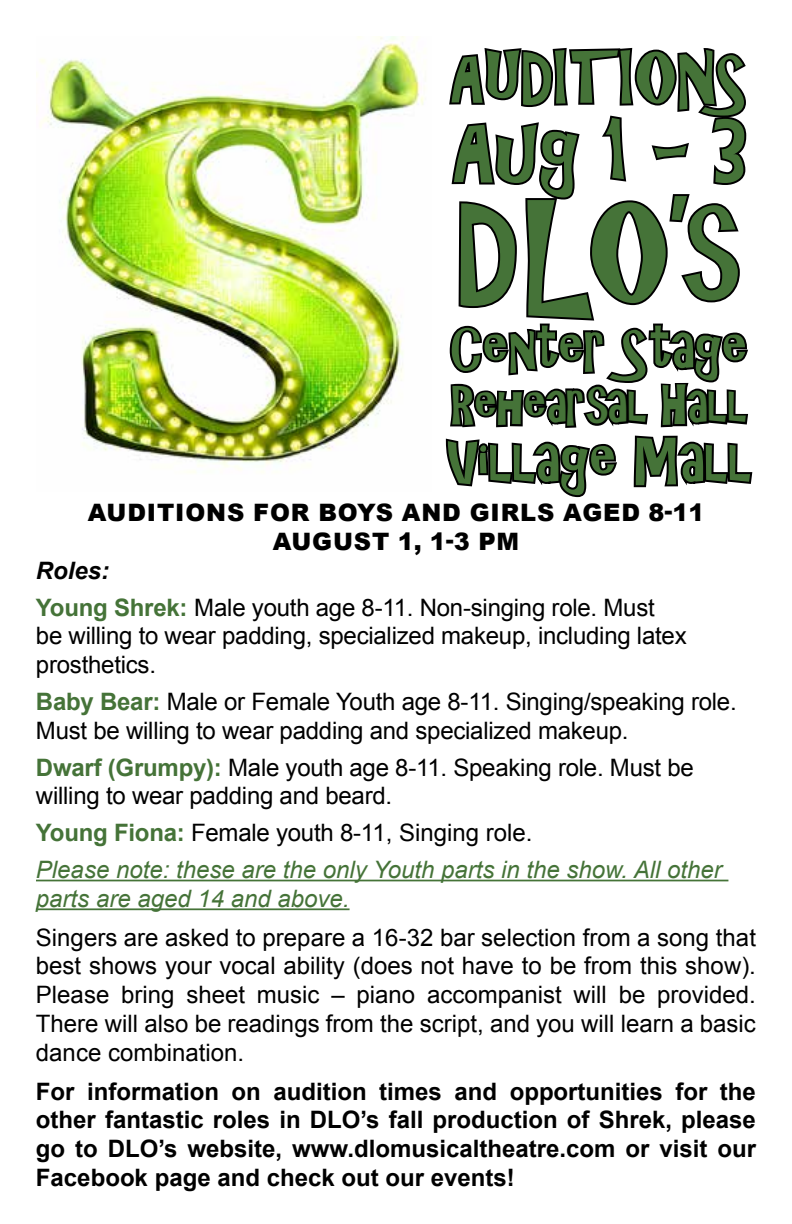
<style>
.page{position:relative;width:792px;height:1224px;background:#fff}
.page>*{position:absolute;margin:0;border:0;box-sizing:border-box;transform-origin:0 0}
.t1{font:128px "ARCHRISTY";color:#457338}
.t2{font:82px "ARCHRISTY";color:#457338}
.t3{font:66px "ARCHRISTY";color:#457338}
.t4{font:60px "ARCHRISTY";color:#457338}
.t5{font:56px "ARCHRISTY";color:#457338}
.t6{font:50px "ARCHRISTY";color:#457338}
.t7{font:24px/28.8px "Arial";letter-spacing:-.01em;color:#000}
.t8{font:700 24px/28.8px "Arial";color:#000;text-align:justify}
.t9{font:italic 24px/36.8px "Arial";color:#457338}
.t10{font:900 24px/28.8px "Arial";letter-spacing:.035em;color:#000;text-align:center}
.s1{font-weight:700;font-style:italic}
.s2{font-weight:700;color:#457338}
.s3{font-weight:700;font-style:normal}
.s4{font-style:normal;color:#000}
</style>
<div class="page">
<img style="left:36px;top:36px;width:389px;height:437px">
<svg style="left:445px;top:47px;width:308px;height:451px"></svg>
<hr style="left:36px;top:880px;width:692px;height:1px;background:#457338">
<hr style="left:36px;top:908px;width:314px;height:2px;background:#457338">
<h3 class="t3" style="left:451px;top:39px;width:300px">AUDITIONS</h3>
<h2 class="t2" style="left:453px;top:103px;width:296px">Aug 1 - 3</h2>
<h1 class="t1" style="left:460px;top:177px;width:282px">DLO’s</h1>
<h3 class="t5" style="left:451px;top:316px;width:299px">Center Stage</h3>
<h3 class="t6" style="left:452px;top:376px;width:297px">Rehearsal Hall</h3>
<h3 class="t4" style="left:448px;top:426px;width:306px">Village Mall</h3>
<p class="t10" style="left:88px;top:497px;width:618px">AUDITIONS FOR BOYS AND GIRLS AGED 8-11<br>AUGUST 1, 1-3 PM</p>
<p class="t7" style="left:36px;top:552px;width:620px;line-height:36.8px"><span class="s1">Roles:<br></span><span class="s2">Young Shrek:</span> Male youth age 8-11. Non-singing role. Must</p>
<p class="t7" style="left:36px;top:621px;width:652px">be willing to wear padding, specialized makeup, including latex prosthetics.</p>
<p class="t7" style="left:36px;top:687px;width:702px"><span class="s2">Baby Bear:</span> Male or Female Youth age 8-11. Singing/speaking role.<br>Must be willing to wear padding and specialized makeup.</p>
<p class="t7" style="left:36px;top:753px;width:659px"><span class="s2">Dwarf (Grumpy):</span> Male youth age 8-11. Speaking role. Must be willing to wear padding and beard.</p>
<p class="t9" style="left:36px;top:815px;width:687px"><span class="s3">Young Fiona:</span> <span class="s4">Female youth 8-11, Singing role.<br></span>Please note: these are the only Youth parts in the show. All other</p>
<p class="t9" style="left:36px;top:880px;width:315px">parts are aged 14 and above.</p>
<p class="t7" style="left:36px;top:923px;width:722px;text-align:justify">Singers are asked to prepare a 16-32 bar selection from a song that best shows your vocal ability (does not have to be from this show).<br>Please bring sheet music – piano accompanist will be provided.<br>There will also be readings from the script, and you will learn a basic dance combination.</p>
<p class="t8" style="left:36px;top:1077px;width:722px">For information on audition times and opportunities for the other fantastic roles in DLO’s fall production of Shrek, please go to DLO’s website, www.dlomusicaltheatre.com or visit our Facebook page and check out our events!</p>
</div>
